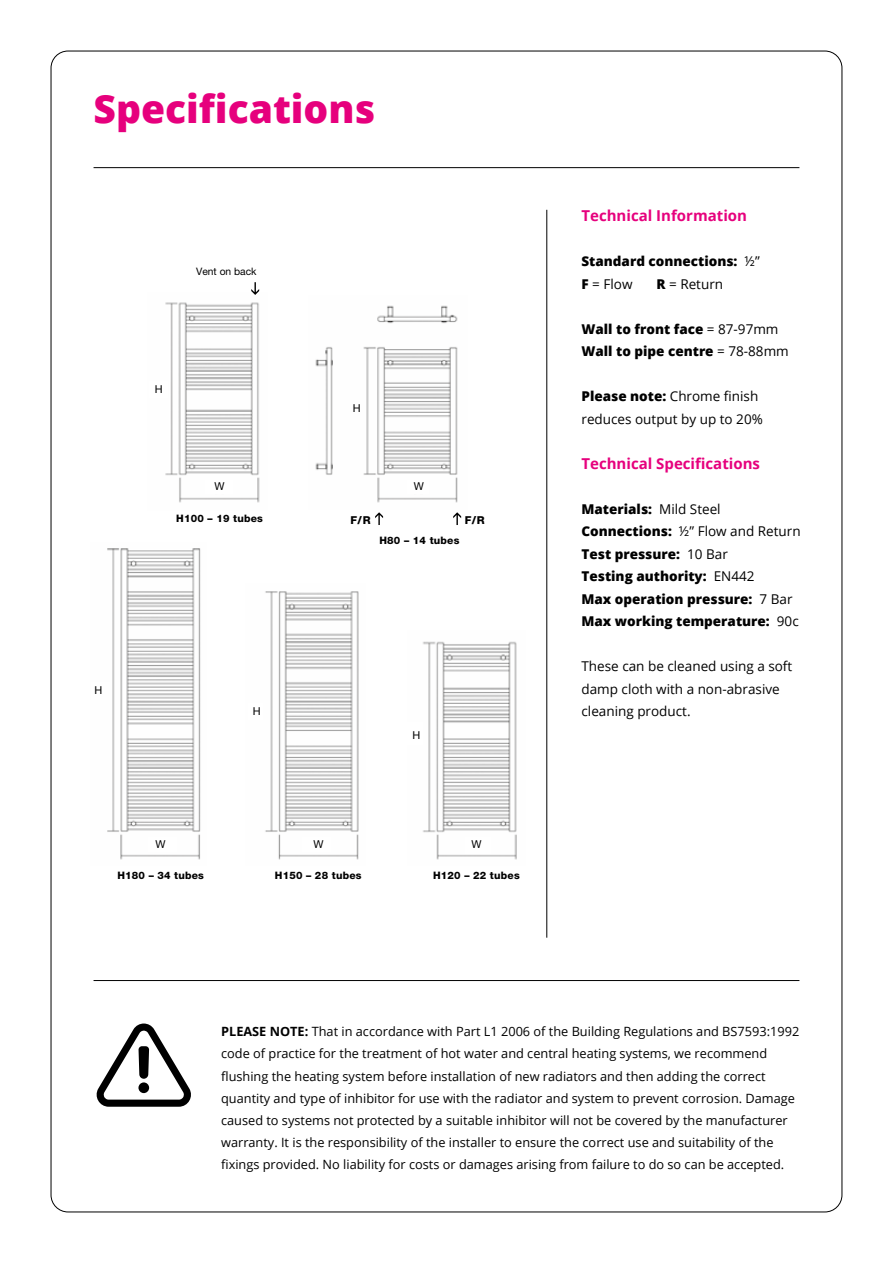
<style>
.page{position:relative;width:893px;height:1263px;background:#fff}
.page>*{position:absolute;margin:0;border:0;box-sizing:border-box;transform-origin:0 0}
.t1{font:800 39px "Open Sans";color:#e6007d}
.t2{font:700 15px "Open Sans";color:#e6007d}
.t3{font:800 13.5px/22.5px "Open Sans";color:#000}
.t4{font:13.5px/22.5px "Open Sans";color:#000}
.t5{font:12.75px/22.2px "Open Sans";color:#000}
.t6{font:10.95px "Helvetica Neue LT Pro";color:#000}
.t7{font:800 10.95px "Helvetica Neue LT Pro";color:#000}
.t8{font:800 10.35px "Helvetica Neue LT Pro";letter-spacing:.02em;color:#000}
.t9{font:10.35px "Helvetica Neue LT Pro";color:#000}
.s1{font-weight:400}
.s2{font-weight:800}
.s3{font-weight:700}
</style>
<div class="page">
<svg style="left:96px;top:1023px;width:95px;height:84px"></svg>
<hr style="left:94px;top:980px;width:705px;height:1px;background:#000">
<hr style="left:94px;top:167px;width:705px;height:1px;background:#000">
<hr style="left:546px;top:210px;width:1px;height:728px;background:#000">
<img style="left:107px;top:548px;width:94px;height:312px">
<img style="left:265px;top:591px;width:94px;height:269px">
<img style="left:423px;top:641px;width:94px;height:219px">
<img style="left:165px;top:302px;width:95px;height:201px">
<img style="left:315px;top:305px;width:143px;height:198px">
<svg style="left:375px;top:512px;width:8px;height:13px"></svg>
<svg style="left:453px;top:512px;width:8px;height:13px"></svg>
<svg style="left:251px;top:282px;width:8px;height:13px"></svg>
<div style="left:149px;top:382px;width:19px;height:16px;background:#fff"></div>
<div style="left:349px;top:400px;width:15px;height:17px;background:#fefefe"></div>
<div style="left:206px;top:480px;width:27px;height:13px;background:#fff"></div>
<div style="left:465px;top:837px;width:26px;height:16px;background:#fff"></div>
<div style="left:407px;top:480px;width:22px;height:13px;background:#fff"></div>
<div style="left:303px;top:837px;width:28px;height:15px;background:#fff"></div>
<div style="left:149px;top:837px;width:28px;height:15px;background:#fff"></div>
<div style="left:91px;top:683px;width:19px;height:17px;background:#fff"></div>
<h1 class="t1" style="left:94px;top:80px;width:283px">Specifications</h1>
<p class="t9" style="left:196px;top:265px;width:62px">Vent on back</p>
<p class="t6" style="left:155px;top:383px;width:9px">H</p>
<p class="t6" style="left:214px;top:480px;width:12px">W</p>
<p class="t8" style="left:176px;top:512px;width:88px">H100 – 19 tubes</p>
<p class="t6" style="left:353px;top:401px;width:9px">H</p>
<p class="t6" style="left:414px;top:480px;width:12px">W</p>
<p class="t7" style="left:351px;top:514px;width:22px">F/R</p>
<p class="t7" style="left:465px;top:514px;width:22px">F/R</p>
<p class="t8" style="left:379px;top:535px;width:81px">H80 – 14 tubes</p>
<p class="t6" style="left:94px;top:683px;width:9px">H</p>
<p class="t6" style="left:253px;top:705px;width:9px">H</p>
<p class="t6" style="left:412px;top:729px;width:9px">H</p>
<p class="t6" style="left:155px;top:838px;width:12px">W</p>
<p class="t6" style="left:313px;top:838px;width:12px">W</p>
<p class="t6" style="left:471px;top:838px;width:12px">W</p>
<p class="t8" style="left:117px;top:870px;width:88px">H180 – 34 tubes</p>
<p class="t8" style="left:275px;top:870px;width:88px">H150 – 28 tubes</p>
<p class="t8" style="left:433px;top:870px;width:88px">H120 – 22 tubes</p>
<p class="t2" style="left:581px;top:205px;width:167px">Technical Information</p>
<p class="t3" style="left:581px;top:249px;width:180px">Standard connections: <span class="s1">½”<br></span>F <span class="s1">= Flow</span></p>
<p class="t4" style="left:656px;top:272px;width:68px"><span class="s2">R</span> = Return</p>
<p class="t3" style="left:581px;top:317px;width:209px">Wall to front face <span class="s1">= 87-97mm<br></span>Wall to pipe centre <span class="s1">= 78-88mm</span></p>
<p class="t4" style="left:581px;top:385px;width:183px"><span class="s2">Please note:</span> Chrome finish reduces output by up to 20%</p>
<p class="t2" style="left:581px;top:453px;width:180px">Technical Specifications</p>
<p class="t3" style="left:581px;top:497px;width:221px">Materials: <span class="s1">Mild Steel<br></span>Connections: <span class="s1">½” Flow and Return<br></span>Test pressure: <span class="s1">10 Bar<br></span>Testing authority: <span class="s1">EN442<br></span>Max operation pressure: <span class="s1">7 Bar<br></span>Max working temperature: <span class="s1">90c</span></p>
<p class="t4" style="left:581px;top:655px;width:212px">These can be cleaned using a soft damp cloth with a non-abrasive cleaning product.</p>
<p class="t5" style="left:221px;top:1020px;width:580px"><span class="s3">PLEASE NOTE:</span> That in accordance with Part L1 2006 of the Building Regulations and BS7593:1992 code of practice for the treatment of hot water and central heating systems, we recommend flushing the heating system before installation of new radiators and then adding the correct quantity and type of inhibitor for use with the radiator and system to prevent corrosion. Damage caused to systems not protected by a suitable inhibitor will not be covered by the manufacturer warranty. It is the responsibility of the installer to ensure the correct use and suitability of the fixings provided. No liability for costs or damages arising from failure to do so can be accepted.</p>
</div>
